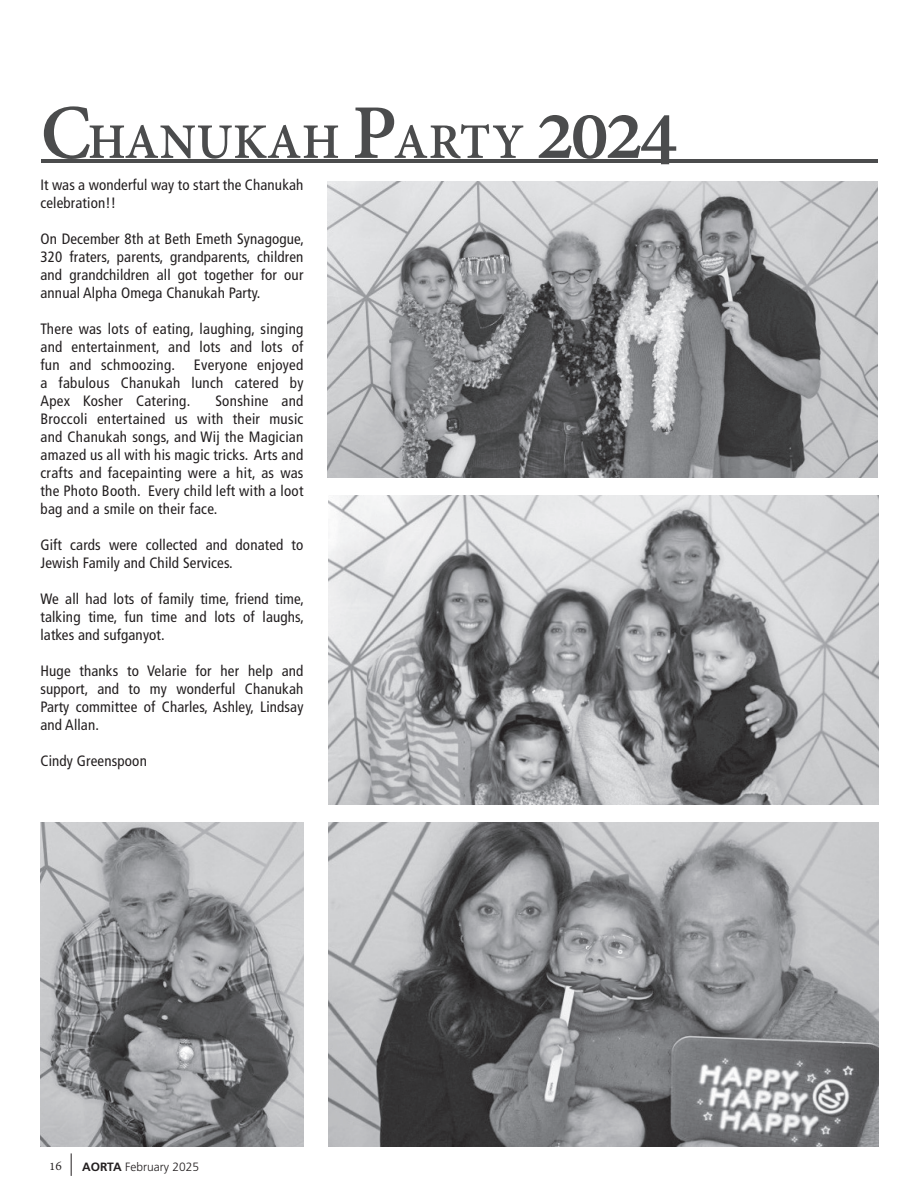
<style>
.page{position:relative;width:918px;height:1188px;background:#fff}
.page>*{position:absolute;margin:0;border:0;box-sizing:border-box;transform-origin:0 0}
.t1{font:700 54px "Adobe Devanagari";letter-spacing:.01em;color:#4b4c4d}
.t2{font:condensed 15px/18px "Frutiger";letter-spacing:.01em;color:#231f20;text-align:justify}
.t3{font:14.25px "Adobe Devanagari";color:#231f20}
.t4{font:300 12px "Frutiger";color:#231f20}
.s1{font-size:84px}
.s2{font-weight:700}
</style>
<div class="page">
<svg style="left:71px;top:1153px;width:1px;height:23px"></svg>
<hr style="left:41px;top:159px;width:837px;height:3px;background:#4b4c4d">
<img style="left:41px;top:823px;width:262px;height:324px">
<img style="left:328px;top:496px;width:551px;height:309px">
<img style="left:328px;top:823px;width:551px;height:324px">
<img style="left:327px;top:181px;width:551px;height:297px">
<h1 class="t1" style="left:40px;top:111px;width:639px"><span class="s1">C</span>HANUKAH <span class="s1">P</span>ARTY <span class="s1">2024</span></h1>
<p class="t2" style="left:40px;top:175px;width:264px">It was a wonderful way to start the Chanukah celebration!!</p>
<p class="t2" style="left:40px;top:229px;width:265px">On December 8th at Beth Emeth Synagogue, 320 fraters, parents, grandparents, children and grandchildren all got together for our annual Alpha Omega Chanukah Party.</p>
<p class="t2" style="left:40px;top:319px;width:265px">There was lots of eating, laughing, singing and entertainment, and lots and lots of fun and schmoozing. Everyone enjoyed a fabulous Chanukah lunch catered by Apex Kosher Catering.</p>
<p class="t2" style="left:40px;top:391px;width:265px;text-indent:175px">Sonshine and Broccoli entertained us with their music and Chanukah songs, and Wij the Magician amazed us all with his magic tricks. Arts and crafts and facepainting were a hit, as was the Photo Booth. Every child left with a loot bag and a smile on their face.</p>
<p class="t2" style="left:40px;top:535px;width:264px">Gift cards were collected and donated to<br>Jewish Family and Child Services.</p>
<p class="t2" style="left:40px;top:589px;width:265px">We all had lots of family time, friend time, talking time, fun time and lots of laughs, latkes and sufganyot.</p>
<p class="t2" style="left:40px;top:661px;width:265px">Huge thanks to Velarie for her help and support, and to my wonderful Chanukah Party committee of Charles, Ashley, Lindsay and Allan.</p>
<p class="t2" style="left:40px;top:751px;width:108px">Cindy Greenspoon</p>
<p class="t3" style="left:49px;top:1157px;width:14px">16</p>
<p class="t4" style="left:82px;top:1160px;width:118px"><span class="s2">AORTA</span> February 2025</p>
</div>
